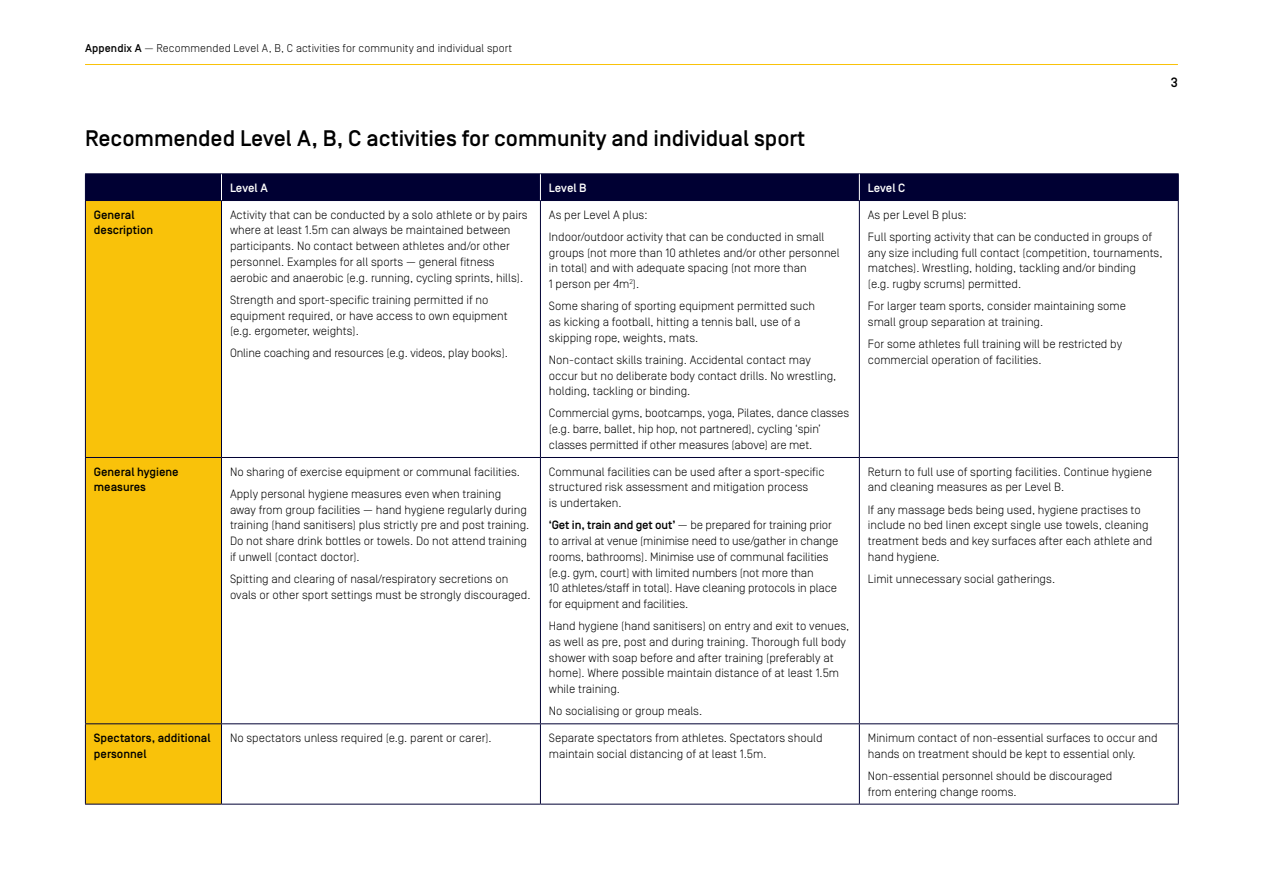
<style>
.page{position:relative;width:1263px;height:893px;background:#fff}
.page>*{position:absolute;margin:0;border:0;box-sizing:border-box;transform-origin:0 0}
.Heading_2{font:500 22.5px "Simplon Norm";color:#000}
.t1{font:500 13.5px "Simplon Norm";color:#000}
.Table_text{font:300 12px/15.8px "Simplon Norm";color:#000}
.Table_text-2{font:500 12px/15.8px "Simplon Norm";color:#000}
.Table_text-3{font:500 12px "Simplon Norm";color:#fff}
.t2{font:300 11.25px "Simplon Norm";letter-spacing:.01em;color:#000}
.s1{font-weight:500}
</style>
<div class="page">
<div style="left:86px;top:201px;width:135px;height:603px;background:#f9c20a"></div>
<hr style="left:85px;top:173px;width:136px;height:1px;background:#003">
<hr style="left:221px;top:173px;width:319px;height:1px;background:#003">
<hr style="left:540px;top:173px;width:319px;height:1px;background:#003">
<hr style="left:859px;top:173px;width:320px;height:1px;background:#003">
<div style="left:85px;top:174px;width:1094px;height:27px;background:#003"></div>
<hr style="left:85px;top:201px;width:1px;height:256px;background:#003">
<hr style="left:221px;top:201px;width:1px;height:256px;background:#003">
<hr style="left:540px;top:201px;width:1px;height:256px;background:#003">
<hr style="left:859px;top:201px;width:1px;height:256px;background:#003">
<hr style="left:1178px;top:201px;width:1px;height:256px;background:#003">
<hr style="left:85px;top:457px;width:136px;height:1px;background:#003">
<hr style="left:85px;top:458px;width:1px;height:265px;background:#003">
<hr style="left:221px;top:457px;width:319px;height:1px;background:#003">
<hr style="left:221px;top:458px;width:1px;height:265px;background:#003">
<hr style="left:540px;top:457px;width:319px;height:1px;background:#003">
<hr style="left:540px;top:458px;width:1px;height:265px;background:#003">
<hr style="left:859px;top:457px;width:320px;height:1px;background:#003">
<hr style="left:859px;top:458px;width:1px;height:265px;background:#003">
<hr style="left:1178px;top:458px;width:1px;height:265px;background:#003">
<hr style="left:85px;top:723px;width:136px;height:1px;background:#003">
<hr style="left:85px;top:724px;width:1px;height:80px;background:#003">
<hr style="left:221px;top:723px;width:319px;height:1px;background:#003">
<hr style="left:221px;top:724px;width:1px;height:80px;background:#003">
<hr style="left:540px;top:723px;width:319px;height:1px;background:#003">
<hr style="left:540px;top:724px;width:1px;height:80px;background:#003">
<hr style="left:859px;top:723px;width:320px;height:1px;background:#003">
<hr style="left:859px;top:724px;width:1px;height:80px;background:#003">
<hr style="left:1178px;top:724px;width:1px;height:80px;background:#003">
<hr style="left:85px;top:804px;width:136px;height:1px;background:#003">
<hr style="left:221px;top:804px;width:319px;height:1px;background:#003">
<hr style="left:540px;top:804px;width:319px;height:1px;background:#003">
<hr style="left:859px;top:804px;width:320px;height:1px;background:#003">
<hr style="left:85px;top:64px;width:1093px;height:1px;background:#f9c20a">
<p class="t2" style="left:85px;top:42px;width:429px"><span class="s1">Appendix A</span> — Recommended Level A, B, C activities for community and individual sport</p>
<p class="t1" style="left:1171px;top:75px;width:9px">3</p>
<h2 class="Heading_2" style="left:85px;top:126px;width:722px">Recommended Level A, B, C activities for community and individual sport</h2>
<p class="Table_text-3" style="left:230px;top:182px;width:39px">Level A</p>
<p class="Table_text-3" style="left:549px;top:182px;width:39px">Level B</p>
<p class="Table_text-3" style="left:868px;top:182px;width:39px">Level C</p>
<p class="Table_text-2" style="left:94px;top:207px;width:61px">General description</p>
<p class="Table_text" style="left:230px;top:207px;width:299px">Activity that can be conducted by a solo athlete or by pairs where at least 1.5m can always be maintained between participants. No contact between athletes and/or other personnel. Examples for all sports — general fitness aerobic and anaerobic (e.g. running, cycling sprints, hills).</p>
<p class="Table_text" style="left:230px;top:292px;width:279px">Strength and sport-specific training permitted if no equipment required, or have access to own equipment (e.g. ergometer, weights).</p>
<p class="Table_text" style="left:230px;top:346px;width:279px">Online coaching and resources (e.g. videos, play books).</p>
<p class="Table_text" style="left:549px;top:207px;width:100px">As per Level A plus:</p>
<p class="Table_text" style="left:549px;top:229px;width:292px">Indoor/outdoor activity that can be conducted in small groups (not more than 10 athletes and/or other personnel in total) and with adequate spacing (not more than<br>1 person per 4m<sup>2</sup>).</p>
<p class="Table_text" style="left:549px;top:298px;width:268px">Some sharing of sporting equipment permitted such as kicking a football, hitting a tennis ball, use of a skipping rope, weights, mats.</p>
<p class="Table_text" style="left:549px;top:352px;width:289px">Non-contact skills training. Accidental contact may occur but no deliberate body contact drills. No wrestling, holding, tackling or binding.</p>
<p class="Table_text" style="left:549px;top:406px;width:302px">Commercial gyms, bootcamps, yoga, Pilates, dance classes (e.g. barre, ballet, hip hop, not partnered), cycling ‘spin’ classes permitted if other measures (above) are met.</p>
<p class="Table_text" style="left:868px;top:207px;width:100px">As per Level B plus:</p>
<p class="Table_text" style="left:868px;top:229px;width:296px">Full sporting activity that can be conducted in groups of any size including full contact (competition, tournaments, matches). Wrestling, holding, tackling and/or binding<br>(e.g. rugby scrums) permitted.</p>
<p class="Table_text" style="left:868px;top:298px;width:260px">For larger team sports, consider maintaining some small group separation at training.</p>
<p class="Table_text" style="left:868px;top:336px;width:256px">For some athletes full training will be restricted by commercial operation of facilities.</p>
<p class="Table_text-2" style="left:94px;top:464px;width:86px">General hygiene measures</p>
<p class="Table_text" style="left:230px;top:464px;width:292px">No sharing of exercise equipment or communal facilities.</p>
<p class="Table_text" style="left:230px;top:486px;width:301px">Apply personal hygiene measures even when training away from group facilities — hand hygiene regularly during training (hand sanitisers) plus strictly pre and post training.<br>Do not share drink bottles or towels. Do not attend training if unwell (contact doctor).</p>
<p class="Table_text" style="left:230px;top:571px;width:302px">Spitting and clearing of nasal/respiratory secretions on ovals or other sport settings must be strongly discouraged.</p>
<p class="Table_text" style="left:549px;top:464px;width:277px">Communal facilities can be used after a sport-specific structured risk assessment and mitigation process<br>is undertaken.</p>
<p class="Table_text" style="left:549px;top:517px;width:291px"><span class="s1">‘Get in, train and get out’</span> — be prepared for training prior to arrival at venue (minimise need to use/gather in change rooms, bathrooms). Minimise use of communal facilities (e.g. gym, court) with limited numbers (not more than<br>10 athletes/staff in total). Have cleaning protocols in place for equipment and facilities.</p>
<p class="Table_text" style="left:549px;top:618px;width:302px">Hand hygiene (hand sanitisers) on entry and exit to venues, as well as pre, post and during training. Thorough full body shower with soap before and after training (preferably at home). Where possible maintain distance of at least 1.5m while training.</p>
<p class="Table_text" style="left:549px;top:703px;width:155px">No socialising or group meals.</p>
<p class="Table_text" style="left:868px;top:464px;width:286px">Return to full use of sporting facilities. Continue hygiene and cleaning measures as per Level B.</p>
<p class="Table_text" style="left:868px;top:502px;width:286px">If any massage beds being used, hygiene practises to include no bed linen except single use towels, cleaning treatment beds and key surfaces after each athlete and hand hygiene.</p>
<p class="Table_text" style="left:868px;top:571px;width:189px">Limit unnecessary social gatherings.</p>
<p class="Table_text-2" style="left:94px;top:730px;width:118px">Spectators, additional personnel</p>
<p class="Table_text" style="left:230px;top:730px;width:263px">No spectators unless required (e.g. parent or carer).</p>
<p class="Table_text" style="left:549px;top:730px;width:275px">Separate spectators from athletes. Spectators should maintain social distancing of at least 1.5m.</p>
<p class="Table_text" style="left:868px;top:730px;width:291px">Minimum contact of non-essential surfaces to occur and hands on treatment should be kept to essential only.</p>
<p class="Table_text" style="left:868px;top:768px;width:246px">Non-essential personnel should be discouraged from entering change rooms.</p>
</div>
